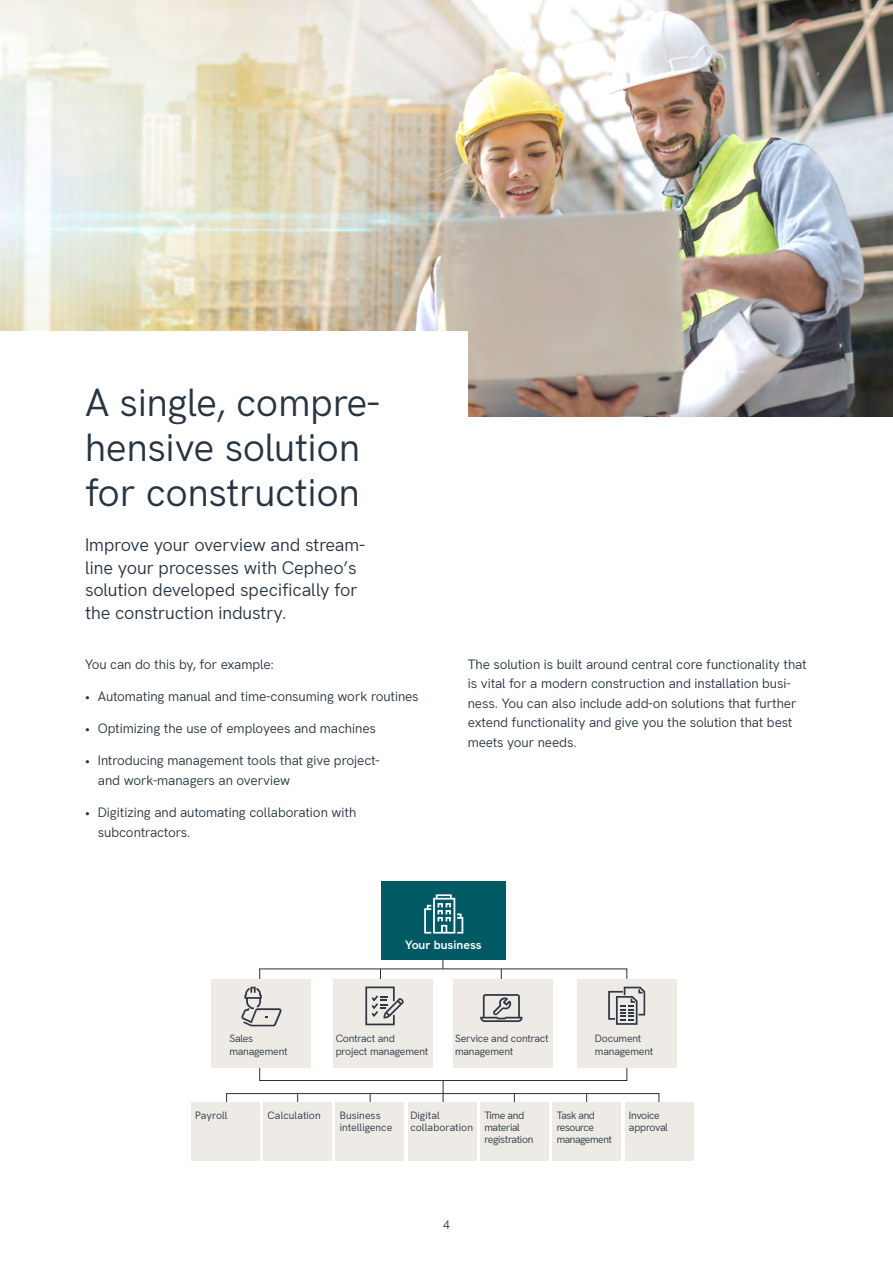
<style>
.page{position:relative;width:893px;height:1263px;background:#fff}
.page>*{position:absolute;margin:0;border:0;box-sizing:border-box;transform-origin:0 0}
.t1{font:39px/45px "Hanken Grotesk";letter-spacing:-.01em;color:#273442}
.t2{font:18px/22.5px "Hanken Grotesk";letter-spacing:-.005em;color:#273442}
.t3{font:13.5px/19.5px "Hanken Grotesk";letter-spacing:-.01em;color:#273442}
.t4{font:700 12.3px "Hanken Grotesk";letter-spacing:-.005em;color:#fff}
.t5{font:12px "Hanken Grotesk";color:#273442}
.t6{font:10.5px/12.6px "Hanken Grotesk";letter-spacing:-.02em;color:#273442}
.t7{font:10.5px/12.3px "Hanken Grotesk";letter-spacing:.005em;color:#273442}
.t8{font:10.5px/12.3px "Hanken Grotesk";color:#273442}
.t9{font:10.5px/12.3px "Hanken Grotesk";letter-spacing:-.04em;color:#273442}
</style>
<div class="page">
<img style="left:0;top:0;width:893px;height:417px">
<div style="left:0;top:332px;width:468px;height:85px;background:#fff"></div>
<div style="left:381px;top:881px;width:124px;height:79px;background:#005963"></div>
<div style="left:259px;top:1067px;width:368px;height:14px;border:1px solid #273442"></div>
<div style="left:226px;top:1093px;width:433px;height:17px;border:1px solid #273442"></div>
<svg style="left:443px;top:1080px;width:1px;height:22px"></svg>
<svg style="left:424px;top:894px;width:39px;height:39px"></svg>
<div style="left:191px;top:1102px;width:68px;height:59px;background:#eeebe6"></div>
<div style="left:264px;top:1102px;width:68px;height:59px;background:#eeebe6"></div>
<div style="left:480px;top:1102px;width:69px;height:59px;background:#eeebe6"></div>
<div style="left:553px;top:1102px;width:68px;height:59px;background:#eeebe6"></div>
<div style="left:336px;top:1102px;width:68px;height:59px;background:#eeebe6"></div>
<div style="left:408px;top:1102px;width:68px;height:59px;background:#eeebe6"></div>
<div style="left:625px;top:1102px;width:68px;height:59px;background:#eeebe6"></div>
<div style="left:211px;top:979px;width:100px;height:88px;background:#eeebe6"></div>
<div style="left:577px;top:979px;width:99px;height:88px;background:#eeebe6"></div>
<div style="left:453px;top:979px;width:99px;height:88px;background:#eeebe6"></div>
<div style="left:333px;top:979px;width:100px;height:88px;background:#eeebe6"></div>
<svg style="left:480px;top:994px;width:42px;height:28px"></svg>
<svg style="left:365px;top:986px;width:39px;height:39px"></svg>
<svg style="left:241px;top:987px;width:41px;height:39px"></svg>
<svg style="left:608px;top:987px;width:37px;height:38px"></svg>
<h1 class="t1" style="left:85px;top:377px;width:296px">A single, compre&shy;hensive solution for construction</h1>
<h2 class="t2" style="left:85px;top:532px;width:281px">Improve your overview and stream&shy;line your processes with Cepheo’s solution developed specifically for the construction industry.</h2>
<p class="t3" style="left:85px;top:653px;width:190px">You can do this by, for example:</p>
<p class="t3" style="left:85px;top:685px;width:335px">• Automating manual and time-consuming work routines</p>
<p class="t3" style="left:85px;top:717px;width:292px">• Optimizing the use of employees and machines</p>
<p class="t3" style="left:98px;top:750px;width:283px;text-indent:-13px">• Introducing management tools that give project&shy;and work-managers an overview</p>
<p class="t3" style="left:98px;top:801px;width:260px;text-indent:-13px">• Digitizing and automating collaboration with subcontractors.</p>
<p class="t3" style="left:468px;top:653px;width:340px">The solution is built around central core functionality that is vital for a modern construction and installation busi&shy;ness. You can also include add-on solutions that further extend functionality and give you the solution that best meets your needs.</p>
<p class="t4" style="left:405px;top:935px;width:78px">Your business</p>
<p class="t6" style="left:229px;top:1031px;width:60px">Sales management</p>
<p class="t6" style="left:455px;top:1031px;width:95px">Service and contract management</p>
<p class="t6" style="left:336px;top:1031px;width:94px">Contract and project management</p>
<p class="t6" style="left:595px;top:1031px;width:60px">Document management</p>
<p class="t8" style="left:195px;top:1108px;width:34px">Payroll</p>
<p class="t7" style="left:267px;top:1108px;width:55px">Calculation</p>
<p class="t6" style="left:484px;top:1108px;width:51px">Time and material registration</p>
<p class="t9" style="left:557px;top:1108px;width:57px">Task and resource management</p>
<p class="t8" style="left:340px;top:1108px;width:54px">Business intelligence</p>
<p class="t7" style="left:410px;top:1108px;width:64px">Digital collaboration</p>
<p class="t6" style="left:629px;top:1108px;width:41px">Invoice approval</p>
<p class="t5" style="left:443px;top:1215px;width:8px">4</p>
</div>
